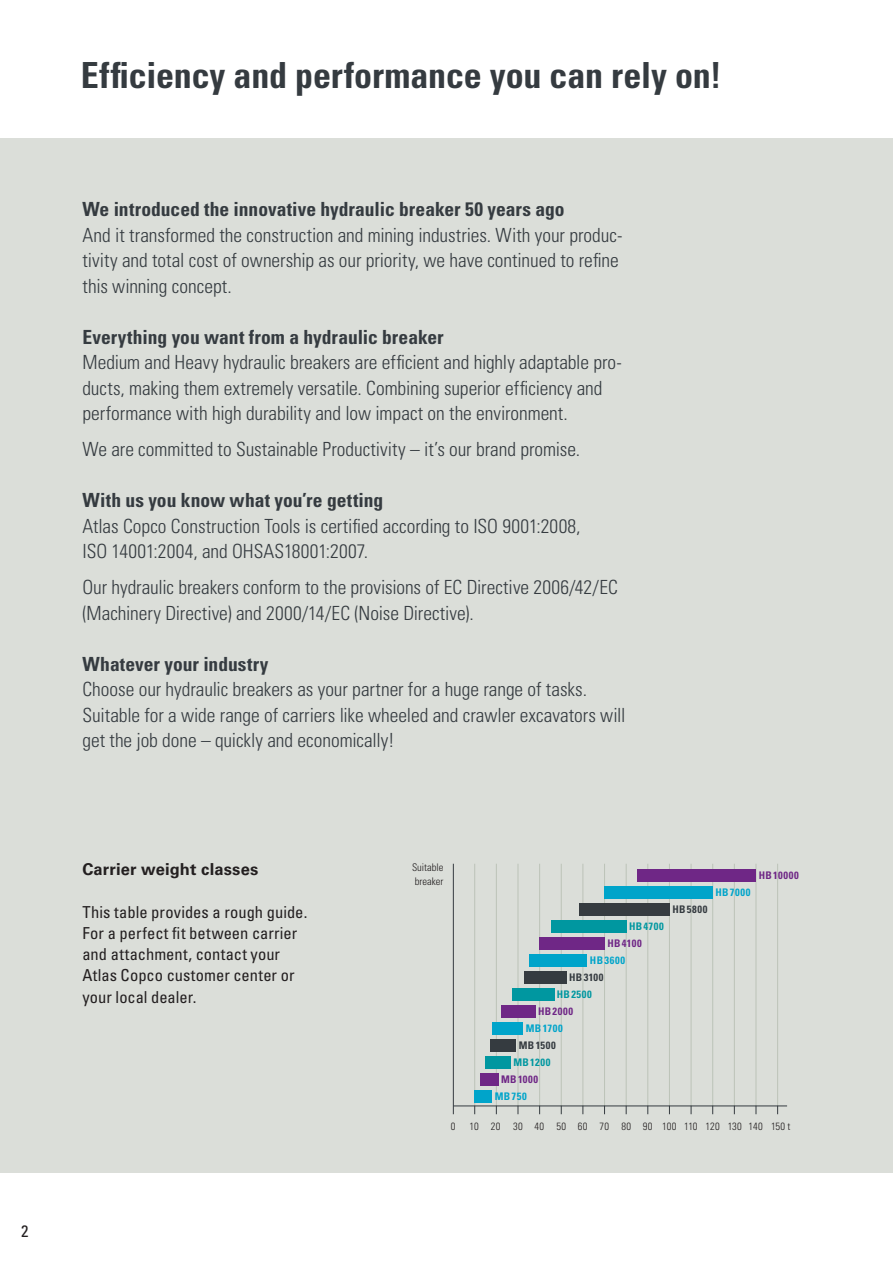
<style>
.page{position:relative;width:893px;height:1263px;background:#fff}
.page>*{position:absolute;margin:0;border:0;box-sizing:border-box;transform-origin:0 0}
.t1{font:700 condensed 36px "Univers LT Std";letter-spacing:-.005em;color:#353b40}
.t2{font:300 condensed 19.5px/25.5px "Univers LT Std";color:#353b40}
.t3{font:700 condensed 19.5px "Univers LT Std";color:#353b40}
.t4{font:condensed 16.5px/21.3px "Univers LT Std";color:#231f20}
.t5{font:700 16.5px "Univers LT Std";letter-spacing:.01em;color:#231f20}
.t6{font:300 condensed 10.5px "Univers LT Std";letter-spacing:.035em;color:#231f20}
.t7{font:700 condensed 10.5px "Univers LT Std";letter-spacing:.065em;color:#6f2786}
.t8{font:700 condensed 10.5px "Univers LT Std";letter-spacing:.06em;color:#00a4ca}
.t9{font:700 condensed 10.5px "Univers LT Std";letter-spacing:.06em;color:#0097a0}
.t10{font:700 condensed 10.5px "Univers LT Std";letter-spacing:.065em;color:#353b40}
.t11{font:300 condensed 10.5px/13.5px "Univers LT Std";color:#231f20}
</style>
<div class="page">
<div style="left:0;top:138px;width:893px;height:1035px;background:#dbded9"></div>
<hr style="left:474px;top:864px;width:1px;height:242px;background:#bcc3b8">
<hr style="left:496px;top:864px;width:1px;height:242px;background:#bcc3b8">
<hr style="left:518px;top:864px;width:1px;height:242px;background:#bcc3b8">
<hr style="left:539px;top:864px;width:1px;height:242px;background:#bcc3b8">
<hr style="left:561px;top:864px;width:1px;height:242px;background:#bcc3b8">
<hr style="left:583px;top:864px;width:1px;height:242px;background:#bcc3b8">
<hr style="left:604px;top:864px;width:1px;height:242px;background:#bcc3b8">
<hr style="left:626px;top:864px;width:1px;height:242px;background:#bcc3b8">
<hr style="left:648px;top:864px;width:1px;height:242px;background:#bcc3b8">
<hr style="left:669px;top:864px;width:1px;height:242px;background:#bcc3b8">
<hr style="left:691px;top:864px;width:1px;height:242px;background:#bcc3b8">
<hr style="left:712px;top:864px;width:1px;height:242px;background:#bcc3b8">
<hr style="left:734px;top:864px;width:1px;height:242px;background:#bcc3b8">
<hr style="left:756px;top:864px;width:1px;height:242px;background:#bcc3b8">
<hr style="left:777px;top:864px;width:1px;height:242px;background:#bcc3b8">
<div style="left:475px;top:1090px;width:17px;height:13px;background:#00a4ca"></div>
<div style="left:480px;top:1073px;width:18px;height:13px;background:#6f2786"></div>
<div style="left:485px;top:1056px;width:26px;height:13px;background:#0097a0"></div>
<div style="left:490px;top:1039px;width:26px;height:13px;background:#353b40"></div>
<div style="left:493px;top:1022px;width:30px;height:13px;background:#00a4ca"></div>
<div style="left:501px;top:1005px;width:34px;height:12px;background:#6f2786"></div>
<div style="left:512px;top:988px;width:42px;height:12px;background:#0097a0"></div>
<div style="left:524px;top:971px;width:42px;height:12px;background:#353b40"></div>
<div style="left:529px;top:954px;width:58px;height:12px;background:#00a4ca"></div>
<div style="left:540px;top:937px;width:65px;height:12px;background:#6f2786"></div>
<div style="left:551px;top:920px;width:75px;height:12px;background:#0097a0"></div>
<div style="left:579px;top:903px;width:91px;height:12px;background:#353b40"></div>
<div style="left:605px;top:886px;width:108px;height:12px;background:#00a4ca"></div>
<div style="left:637px;top:869px;width:119px;height:12px;background:#6f2786"></div>
<hr style="left:453px;top:864px;width:1px;height:250px;background:#353b40">
<hr style="left:453px;top:1106px;width:334px;height:1px;background:#353b40">
<p class="t4" style="left:21px;top:1220px;width:9px">2</p>
<h1 class="t1" style="left:81px;top:54px;width:643px">Efficiency and performance you can rely on!</h1>
<p class="t3" style="left:82px;top:197px;width:484px">We introduced the innovative hydraulic breaker 50 years ago</p>
<p class="t2" style="left:82px;top:222px;width:541px">And it transformed the construction and mining industries. With your produc&shy;tivity and total cost of ownership as our priority, we have continued to refine this winning concept.</p>
<p class="t3" style="left:82px;top:325px;width:363px">Everything you want from a hydraulic breaker</p>
<p class="t2" style="left:82px;top:349px;width:541px">Medium and Heavy hydraulic breakers are efficient and highly adaptable pro&shy;ducts, making them extremely versatile. Combining superior efficiency and performance with high durability and low impact on the environment.</p>
<p class="t2" style="left:82px;top:437px;width:499px">We are committed to Sustainable Productivity – it’s our brand promise.</p>
<p class="t3" style="left:82px;top:488px;width:302px">With us you know what you’re getting</p>
<p class="t2" style="left:82px;top:513px;width:499px">Atlas Copco Construction Tools is certified according to ISO 9001:2008,<br>ISO 14001:2004, and OHSAS18001:2007.</p>
<p class="t2" style="left:82px;top:575px;width:537px">Our hydraulic breakers conform to the provisions of EC Directive 2006/42/EC (Machinery Directive) and 2000/14/EC (Noise Directive).</p>
<p class="t3" style="left:82px;top:652px;width:188px">Whatever your industry</p>
<p class="t2" style="left:82px;top:677px;width:544px">Choose our hydraulic breakers as your partner for a huge range of tasks.<br>Suitable for a wide range of carriers like wheeled and crawler excavators will get the job done – quickly and economically!</p>
<p class="t5" style="left:82px;top:860px;width:177px">Carrier weight classes</p>
<p class="t4" style="left:82px;top:901px;width:226px">This table provides a rough guide.<br>For a perfect fit between carrier and attachment, contact your<br>Atlas Copco customer center or your local dealer.</p>
<p class="t11" style="left:412px;top:861px;width:33px">Suitable breaker</p>
<p class="t9" style="left:629px;top:920px;width:36px">HB4700</p>
<p class="t7" style="left:607px;top:937px;width:36px">HB4100</p>
<p class="t8" style="left:590px;top:954px;width:37px">HB3600</p>
<p class="t10" style="left:569px;top:971px;width:36px">HB3100</p>
<p class="t9" style="left:557px;top:988px;width:37px">HB2500</p>
<p class="t7" style="left:538px;top:1005px;width:37px">HB2000</p>
<p class="t8" style="left:526px;top:1022px;width:38px">MB1700</p>
<p class="t10" style="left:519px;top:1039px;width:39px">MB1500</p>
<p class="t9" style="left:513px;top:1056px;width:39px">MB1200</p>
<p class="t7" style="left:501px;top:1073px;width:39px">MB1000</p>
<p class="t8" style="left:495px;top:1090px;width:34px">MB750</p>
<p class="t10" style="left:672px;top:903px;width:37px">HB5800</p>
<p class="t8" style="left:715px;top:886px;width:37px">HB7000</p>
<p class="t7" style="left:759px;top:869px;width:42px">HB10000</p>
<p class="t11" style="left:451px;top:1119px;width:6px">0</p>
<p class="t6" style="left:470px;top:1120px;width:322px">10 20 30 40 50 60 70 80 90 100 110 120 130 140 150 t</p>
</div>
